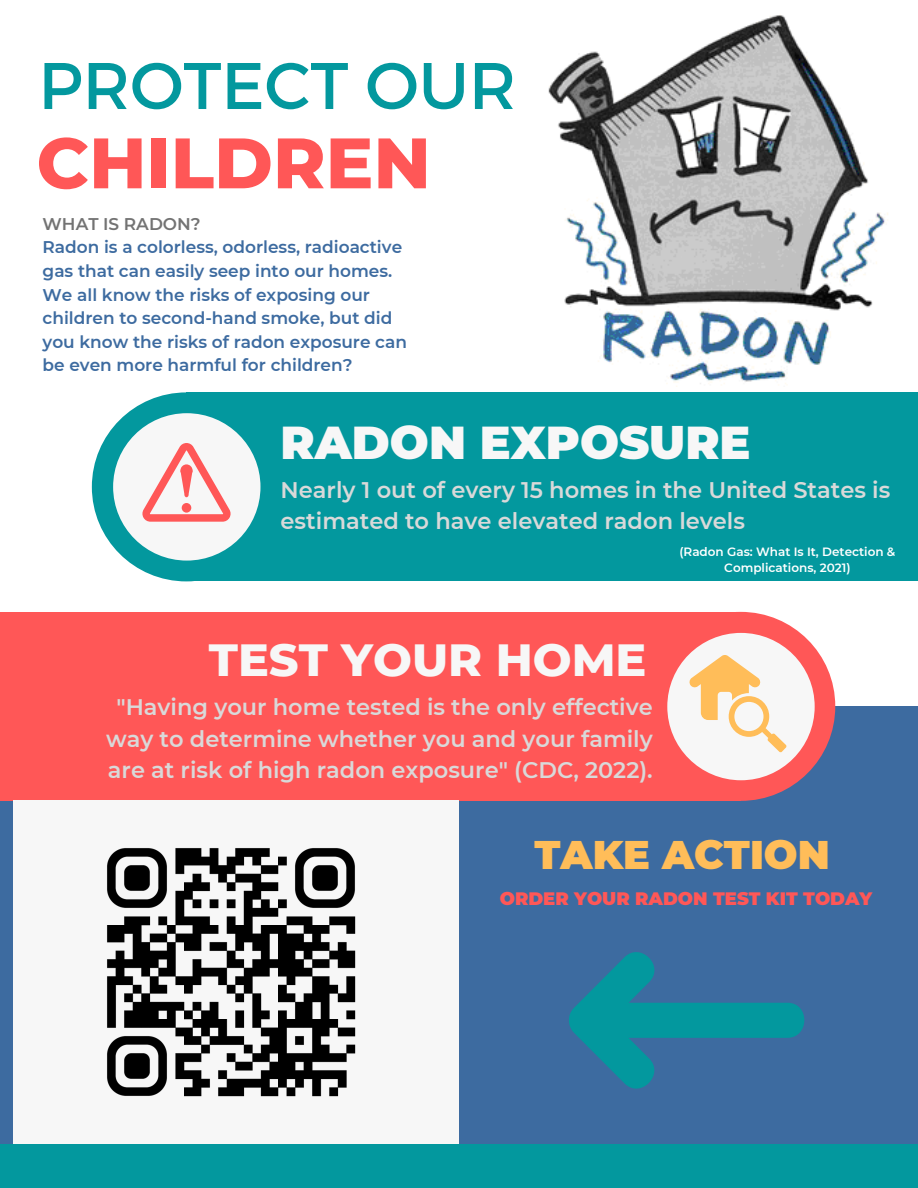
<style>
.page{position:relative;width:918px;height:1188px;background:#fff}
.page>*{position:absolute;margin:0;border:0;box-sizing:border-box;transform-origin:0 0}
.t1{font:800 71.25px "Montserrat";color:#ff5757}
.t2{font:65.7px "Montserrat";color:#03989e}
.t3{font:900 46.05px "Montserrat";color:#f7f7f7}
.t4{font:800 46.05px "Montserrat";color:#f7f7f7}
.t5{font:900 39.9px "Montserrat";color:#ffbd59}
.t6{font:600 22.5px/31.5px "Montserrat";color:#d9d9d9;text-align:center}
.t7{font:900 18px "Montserrat";color:#ff5757}
.t8{font:600 16.95px/23.7px "Montserrat";color:#3d6ba0}
.t9{font:600 16.95px "Montserrat";color:#737373}
.t10{font:600 12px/16px "Montserrat";color:#fff;text-align:center}
</style>
<div class="page">
<div style="left:92px;top:392px;width:189px;height:189px;background:#03989e;border-radius:50%"></div>
<div style="left:0;top:707px;width:918px;height:481px;background:#3d6ba0"></div>
<div style="left:646px;top:612px;width:189px;height:189px;background:#ff5757;border-radius:50%"></div>
<div style="left:186px;top:392px;width:732px;height:189px;background:#03989e"></div>
<div style="left:113px;top:413px;width:147px;height:148px;background:#f7f7f7;border-radius:50%"></div>
<div style="left:0;top:612px;width:741px;height:189px;background:#ff5757"></div>
<div style="left:667px;top:633px;width:148px;height:147px;background:#f7f7f7;border-radius:50%"></div>
<div style="left:13px;top:801px;width:446px;height:387px;background:#f7f7f7"></div>
<div style="left:0;top:1144px;width:918px;height:44px;background:#03989e"></div>
<img style="left:548px;top:15px;width:340px;height:369px">
<svg style="left:142px;top:443px;width:89px;height:79px"></svg>
<svg style="left:689px;top:655px;width:98px;height:97px"></svg>
<svg style="left:569px;top:952px;width:236px;height:137px"></svg>
<img style="left:107px;top:848px;width:249px;height:249px">
<h2 class="t2" style="left:38px;top:43px;width:479px">PROTECT OUR</h2>
<h1 class="t1" style="left:37px;top:119px;width:396px">CHILDREN</h1>
<p class="t9" style="left:43px;top:213px;width:160px">WHAT IS RADON?</p>
<p class="t8" style="left:43px;top:235px;width:366px">Radon is a colorless, odorless, radioactive gas that can easily seep into our homes.<br>We all know the risks of exposing our children to second-hand smoke, but did you know the risks of radon exposure can be even more harmful for children?</p>
<h3 class="t3" style="left:281px;top:415px;width:471px">RADON EXPOSURE</h3>
<h3 class="t6" style="left:281px;top:474px;width:611px;text-align:left">Nearly 1 out of every 15 homes in the United States is estimated to have elevated radon levels</h3>
<p class="t10" style="left:679px;top:543px;width:218px">(Radon Gas: What Is It, Detection &amp;<br>Complications, 2021)</p>
<h3 class="t4" style="left:209px;top:631px;width:439px">TEST YOUR HOME</h3>
<h3 class="t6" style="left:106px;top:691px;width:548px">"Having your home tested is the only effective way to determine whether you and your family are at risk of high radon exposure" (CDC, 2022).</h3>
<h3 class="t5" style="left:534px;top:830px;width:297px">TAKE ACTION</h3>
<p class="t7" style="left:500px;top:887px;width:374px">ORDER YOUR RADON TEST KIT TODAY</p>
</div>
